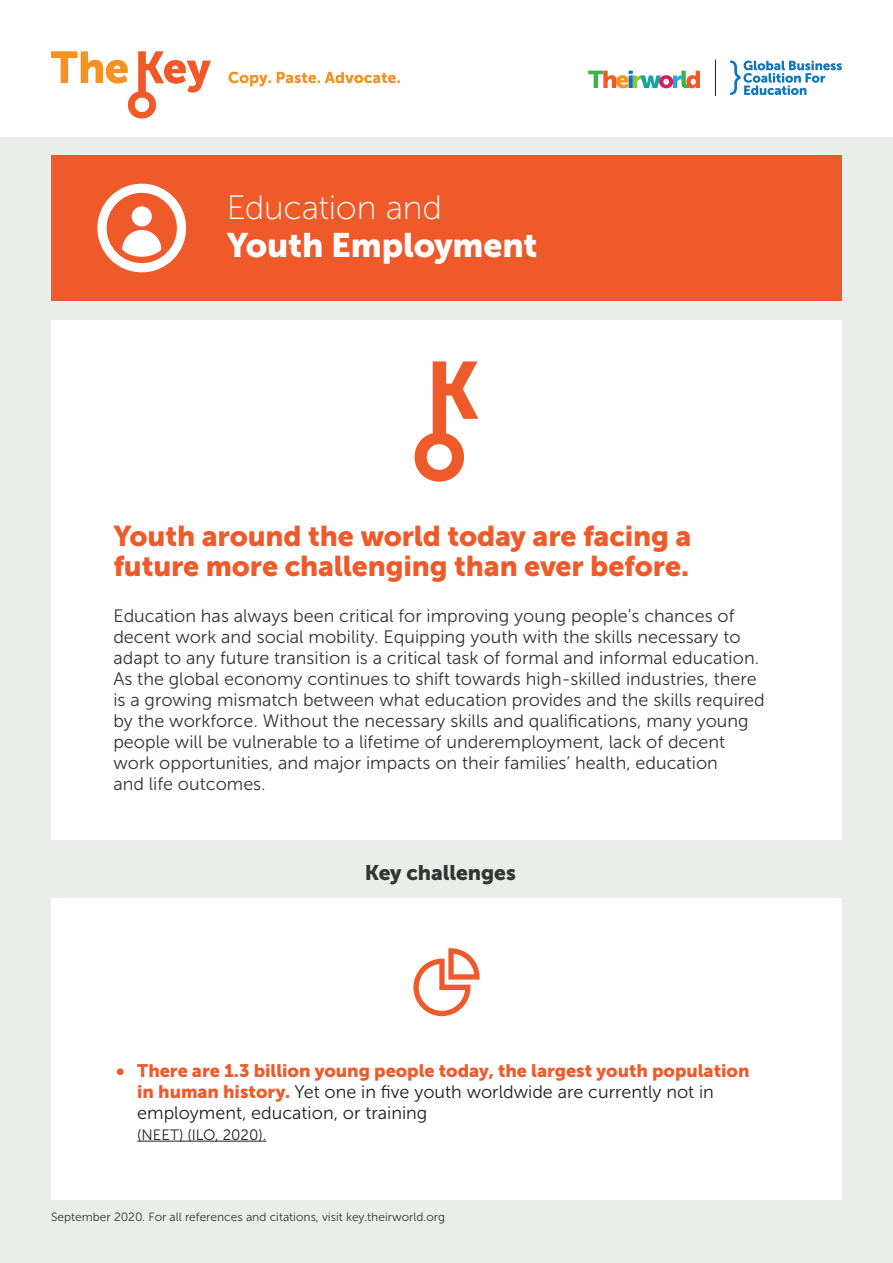
<style>
.page{position:relative;width:893px;height:1263px;background:#eaede9}
.page>*{position:absolute;margin:0;border:0;box-sizing:border-box;transform-origin:0 0}
.t1{font:33.75px "Museo Sans 900";letter-spacing:-.005em;color:#fff}
.t2{font:33.75px "Museo Sans 100";letter-spacing:-.005em;color:#fff}
.t3{font:28.5px/30px "Museo Sans 900";letter-spacing:-.005em;color:#ef5a2a}
.t4{font:21px "Museo Sans 900";letter-spacing:-.005em;color:#323634}
.t5{font:18px/21px "Museo Sans 300";color:#323634}
.t6{font:18px/21px "Museo Sans 300";color:#231f20}
.t7{font:18px "Museo Sans 900";color:#ef5a2a}
.t8{font:15px "Museo Sans 300";color:#231f20}
.t9{font:12px "Museo Sans 300";color:#323634}
.s1{font-family:"Museo Sans 900";color:#ef5a2a}
</style>
<div class="page">
<div style="left:0;top:0;width:893px;height:136px;background:#fff"></div>
<div style="left:52px;top:155px;width:790px;height:146px;background:#ef5a2a"></div>
<div style="left:51px;top:320px;width:791px;height:520px;background:#fff"></div>
<svg style="left:415px;top:361px;width:63px;height:121px"></svg>
<img style="left:51px;top:51px;width:349px;height:67px">
<svg style="left:588px;top:71px;width:112px;height:17px"></svg>
<svg style="left:730px;top:60px;width:112px;height:35px"></svg>
<hr style="left:715px;top:60px;width:1px;height:36px;background:#231f20">
<div style="left:51px;top:898px;width:791px;height:301px;background:#fff"></div>
<hr style="left:137px;top:1141px;width:129px;height:1px;background:#231f20">
<svg style="left:413px;top:948px;width:66px;height:68px"></svg>
<div style="left:97px;top:184px;width:89px;height:88px;border:9px solid #fff;border-radius:50%"></div>
<div style="left:132px;top:206px;width:20px;height:20px;background:#fff;border-radius:50%"></div>
<svg style="left:122px;top:230px;width:39px;height:27px"></svg>
<h1 class="t2" style="left:227px;top:190px;width:217px">Education and</h1>
<h1 class="t1" style="left:227px;top:226px;width:312px">Youth Employment</h1>
<h2 class="t3" style="left:113px;top:521px;width:580px">Youth around the world today are facing a future more challenging than ever before.</h2>
<p class="t5" style="left:113px;top:606px;width:653px">Education has always been critical for improving young people’s chances of decent work and social mobility. Equipping youth with the skills necessary to adapt to any future transition is a critical task of formal and informal education.<br>As the global economy continues to shift towards high-skilled industries, there is a growing mismatch between what education provides and the skills required by the workforce. Without the necessary skills and qualifications, many young people will be vulnerable to a lifetime of underemployment, lack of decent work opportunities, and major impacts on their families’ health, education<br>and life outcomes.</p>
<p class="t4" style="left:365px;top:860px;width:153px">Key challenges</p>
<p class="t7" style="left:116px;top:1060px;width:635px">• There are 1.3 billion young people today, the largest youth population</p>
<p class="t6" style="left:137px;top:1081px;width:578px"><span class="s1">in human history.</span> Yet one in five youth worldwide are currently not in employment, education, or training</p>
<p class="t8" style="left:137px;top:1126px;width:131px">(NEET) (ILO, 2020).</p>
<p class="t9" style="left:51px;top:1210px;width:396px">September 2020. For all references and citations, visit key.theirworld.org</p>
</div>
